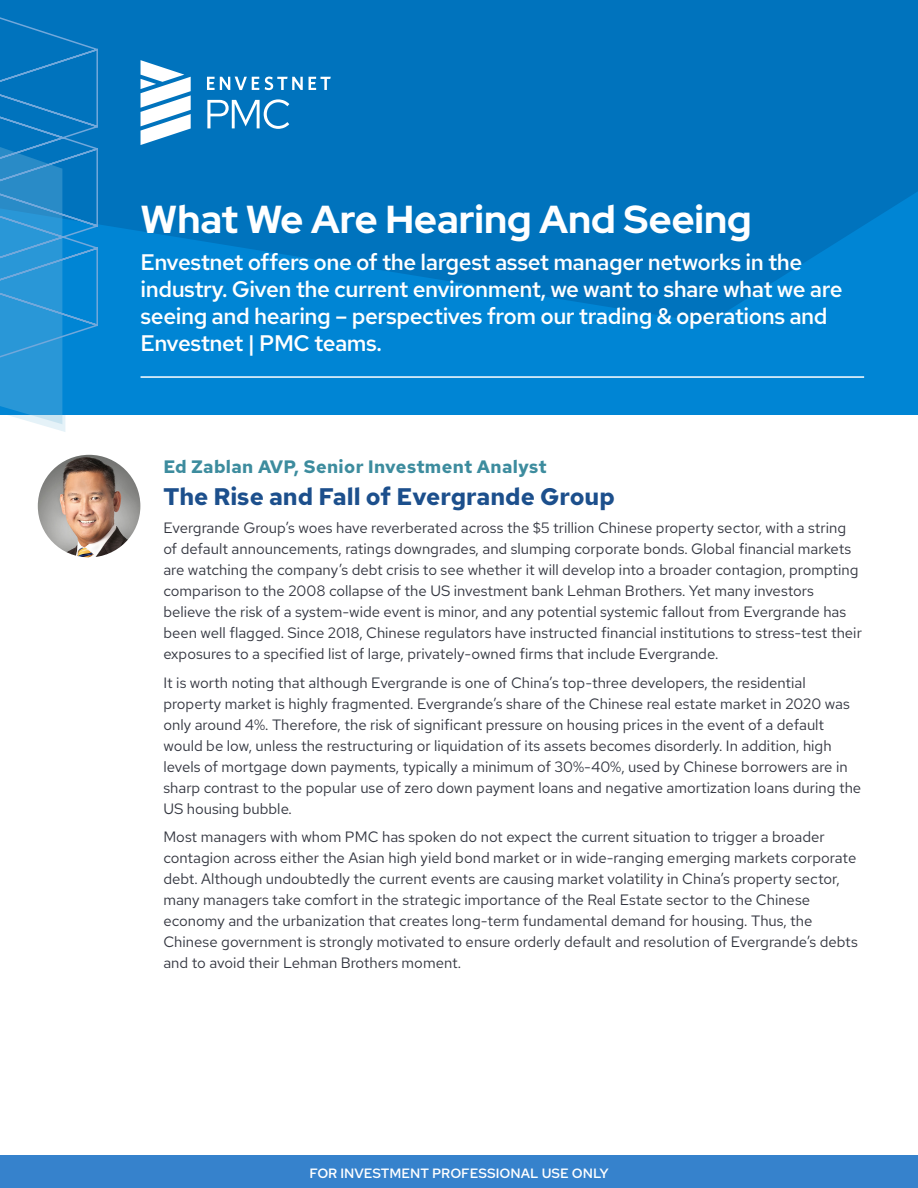
<style>
.page{position:relative;width:918px;height:1188px;background:#fff}
.page>*{position:absolute;margin:0;border:0;box-sizing:border-box;transform-origin:0 0}
.t1{font:700 39px "Red Hat Display";color:#fff}
.Headers{font:700 24px "Red Hat Text";color:#1c4f8c}
.Opener{font:500 22.5px/27px "Red Hat Text";letter-spacing:-.02em;color:#fff}
.Name{font:700 18px "Red Hat Text";letter-spacing:.02em;color:#3d8c9e}
.Bodytext{font:15px/21px "Red Hat Text";color:#333640}
.t2{font:500 13.5px "Red Hat Text";color:#fff}
</style>
<div class="page">
<div style="left:0;top:1155px;width:918px;height:33px;background:#3682cc"></div>
<div style="left:0;top:0;width:918px;height:414px;background:#0085d4"></div>
<svg style="left:102px;top:0;width:816px;height:323px;fill:#0073bd"></svg>
<svg style="left:0;top:0;width:102px;height:432px"></svg>
<svg style="left:141px;top:60px;width:50px;height:85px"></svg>
<svg style="left:207px;top:99px;width:82px;height:30px"></svg>
<svg style="left:265px;top:77px;width:38px;height:13px"></svg>
<svg style="left:207px;top:77px;width:52px;height:13px"></svg>
<svg style="left:309px;top:77px;width:22px;height:13px"></svg>
<hr style="left:141px;top:376px;width:723px;height:2px;background:#fff">
<img style="left:38px;top:455px;width:102px;height:102px;border-radius:51px">
<p class="t1" style="left:141px;top:193px;width:613px">What We Are Hearing And Seeing</p>
<p class="Opener" style="left:141px;top:248px;width:704px">Envestnet offers one of the largest asset manager networks in the industry. Given the current environment, we want to share what we are seeing and hearing – perspectives from our trading &amp; operations and Envestnet | PMC teams.</p>
<p class="Name" style="left:163px;top:455px;width:385px">Ed Zablan AVP, Senior Investment Analyst</p>
<p class="Headers" style="left:163px;top:480px;width:453px">The Rise and Fall of Evergrande Group</p>
<p class="Bodytext" style="left:163px;top:517px;width:700px">Evergrande Group’s woes have reverberated across the $5 trillion Chinese property sector, with a string of default announcements, ratings downgrades, and slumping corporate bonds. Global financial markets are watching the company’s debt crisis to see whether it will develop into a broader contagion, prompting comparison to the 2008 collapse of the US investment bank Lehman Brothers. Yet many investors believe the risk of a system-wide event is minor, and any potential systemic fallout from Evergrande has been well flagged. Since 2018, Chinese regulators have instructed financial institutions to stress-test their exposures to a specified list of large, privately-owned firms that include Evergrande.</p>
<p class="Bodytext" style="left:163px;top:672px;width:699px">It is worth noting that although Evergrande is one of China’s top-three developers, the residential property market is highly fragmented. Evergrande’s share of the Chinese real estate market in 2020 was only around 4%. Therefore, the risk of significant pressure on housing prices in the event of a default would be low, unless the restructuring or liquidation of its assets becomes disorderly. In addition, high levels of mortgage down payments, typically a minimum of 30%-40%, used by Chinese borrowers are in sharp contrast to the popular use of zero down payment loans and negative amortization loans during the US housing bubble.</p>
<p class="Bodytext" style="left:163px;top:826px;width:696px">Most managers with whom PMC has spoken do not expect the current situation to trigger a broader contagion across either the Asian high yield bond market or in wide-ranging emerging markets corporate debt. Although undoubtedly the current events are causing market volatility in China’s property sector, many managers take comfort in the strategic importance of the Real Estate sector to the Chinese economy and the urbanization that creates long-term fundamental demand for housing. Thus, the Chinese government is strongly motivated to ensure orderly default and resolution of Evergrande’s debts and to avoid their Lehman Brothers moment.</p>
<p class="t2" style="left:309px;top:1164px;width:301px">FOR INVESTMENT PROFESSIONAL USE ONLY</p>
</div>
